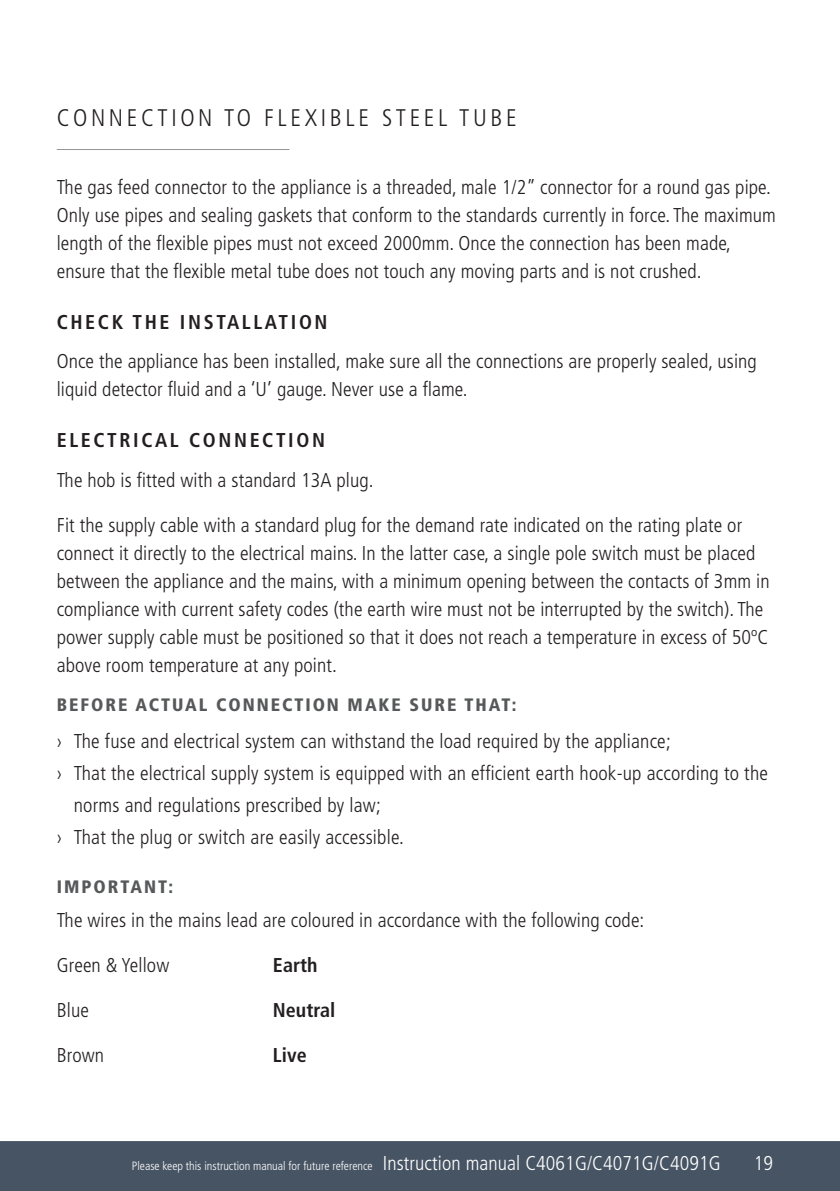
<style>
.page{position:relative;width:840px;height:1191px;background:#fff}
.page>*{position:absolute;margin:0;border:0;box-sizing:border-box;transform-origin:0 0}
.t1{font:300 condensed 24px "Frutiger";letter-spacing:.15em;color:#231f20}
.t2{font:300 condensed 20px/28px "Frutiger";letter-spacing:.005em;color:#231f20}
.t3{font:700 condensed 20px "Frutiger";letter-spacing:.13em;color:#231f20}
.t4{font:700 condensed 20px "Frutiger";color:#231f20}
.t5{font:300 condensed 20px "Frutiger";color:#fff}
.t6{font:900 condensed 18px "Frutiger";letter-spacing:.11em;color:#57585a}
.t7{font:300 condensed 12px "Frutiger";color:#fff}
.s1{font-size:20px}
</style>
<div class="page">
<div style="left:0;top:1141px;width:839px;height:50px;background:#475464"></div>
<hr style="left:57px;top:149px;width:232px;height:1px;background:#939598">
<p class="t1" style="left:57px;top:108px;width:461px">CONNECTION TO FLEXIBLE STEEL TUBE</p>
<p class="t2" style="left:57px;top:175px;width:720px">The gas feed connector to the appliance is a threaded, male 1/2” connector for a round gas pipe.<br>Only use pipes and sealing gaskets that conform to the standards currently in force. The maximum length of the flexible pipes must not exceed 2000mm. Once the connection has been made, ensure that the flexible metal tube does not touch any moving parts and is not crushed.</p>
<p class="t3" style="left:57px;top:314px;width:272px">CHECK THE INSTALLATION</p>
<p class="t2" style="left:57px;top:349px;width:701px">Once the appliance has been installed, make sure all the connections are properly sealed, using liquid detector fluid and a ‘U’ gauge. Never use a flame.</p>
<p class="t3" style="left:57px;top:432px;width:269px">ELECTRICAL CONNECTION</p>
<p class="t2" style="left:57px;top:467px;width:318px">The hob is fitted with a standard 13A plug.</p>
<p class="t2" style="left:57px;top:512px;width:714px">Fit the supply cable with a standard plug for the demand rate indicated on the rating plate or connect it directly to the electrical mains. In the latter case, a single pole switch must be placed between the appliance and the mains, with a minimum opening between the contacts of 3mm in compliance with current safety codes (the earth wire must not be interrupted by the switch). The power supply cable must be positioned so that it does not reach a temperature in excess of 50ºC above room temperature at any point.</p>
<p class="t6" style="left:57px;top:694px;width:461px">BEFORE ACTUAL CONNECTION MAKE SURE THAT:</p>
<p class="t2" style="left:57px;top:729px;width:615px">› The fuse and electrical system can withstand the load required by the appliance;</p>
<p class="t2" style="left:57px;top:761px;width:712px">› That the electrical supply system is equipped with an efficient earth hook-up according to the</p>
<p class="t2" style="left:74px;top:793px;width:308px">norms and regulations prescribed by law;</p>
<p class="t2" style="left:57px;top:825px;width:348px">› That the plug or switch are easily accessible.</p>
<p class="t6" style="left:57px;top:876px;width:118px">IMPORTANT:</p>
<p class="t2" style="left:57px;top:907px;width:589px">The wires in the mains lead are coloured in accordance with the following code:</p>
<p class="t2" style="left:57px;top:952px;width:114px">Green &amp; Yellow</p>
<p class="t3" style="left:273px;top:956px;width:46px">Earth</p>
<p class="t2" style="left:57px;top:997px;width:34px">Blue</p>
<p class="t4" style="left:273px;top:1001px;width:64px">Neutral</p>
<p class="t2" style="left:57px;top:1042px;width:49px">Brown</p>
<p class="t3" style="left:273px;top:1046px;width:35px">Live</p>
<p class="t7" style="left:132px;top:1161px;width:590px">Please keep this instruction manual for future reference <span class="s1">Instruction manual C4061G/C4071G/C4091G</span></p>
<p class="t5" style="left:753px;top:1155px;width:21px">19</p>
</div>
